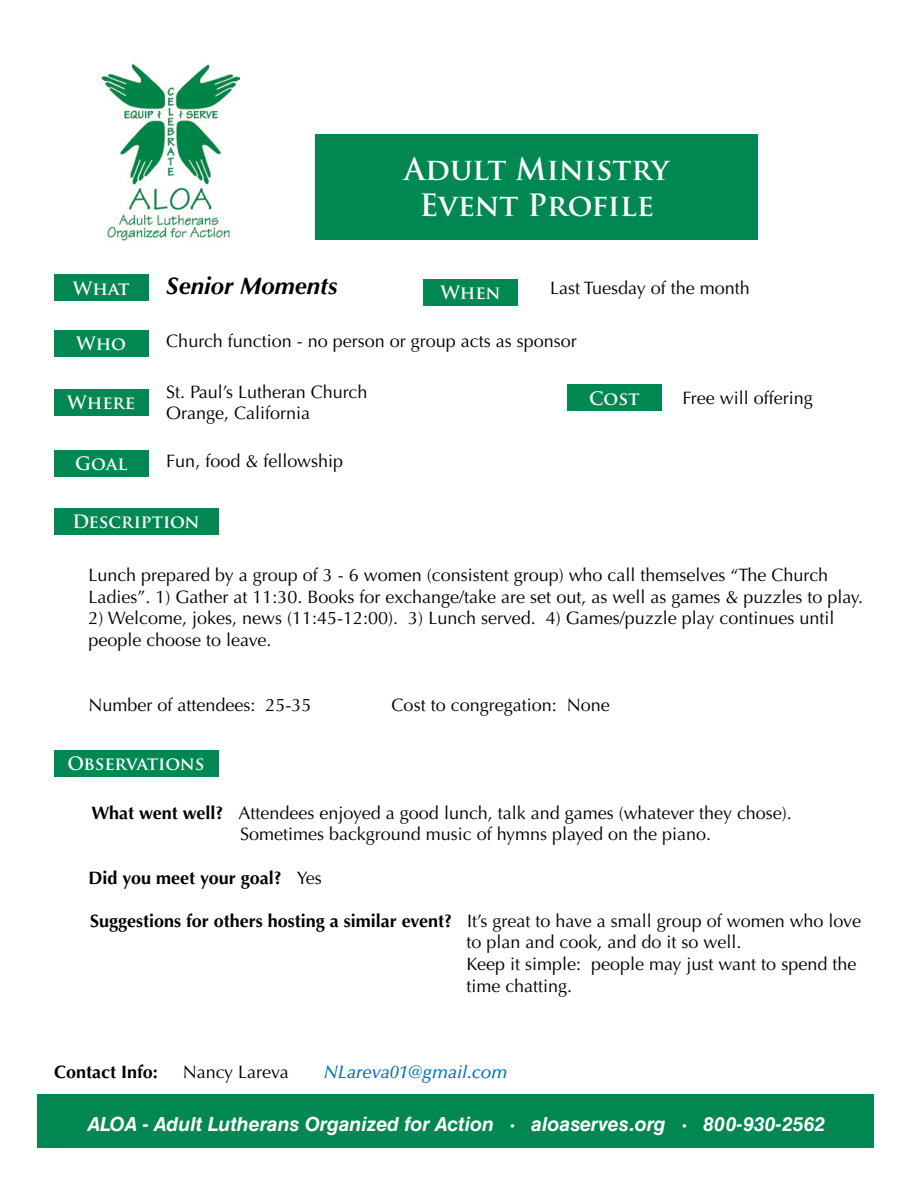
<style>
.page{position:relative;width:918px;height:1188px;background:#fff}
.page>*{position:absolute;margin:0;border:0;box-sizing:border-box;transform-origin:0 0}
.t1{font:700 30px/36px "Trajan Pro";color:#fff;text-align:center}
.t2{font:italic 700 24px "Optima LT Std";color:#000}
.t3{font:italic 700 19.5px "Helvetica LT Std";color:#fff}
.t4{font:18px/21.6px "Optima LT Std";color:#000}
.t5{font:700 18px "Trajan Pro";color:#fff}
.t6{font:700 18px "Optima LT Std";color:#000}
.t7{font:italic 500 18px "Optima LT Std";color:#0072bb}
.t8{font:700 18px "Trajan Pro";letter-spacing:-.02em;color:#fff}
.s1{font-weight:700}
.s2{font-weight:400}
.s3{font-family:"Myriad Pro";font-weight:300;font-style:normal}
</style>
<div class="page">
<img style="left:102px;top:64px;width:137px;height:177px">
<div style="left:315px;top:134px;width:443px;height:106px;background:#008752"></div>
<div style="left:37px;top:1094px;width:837px;height:54px;background:#008752"></div>
<div style="left:54px;top:274px;width:94px;height:27px;background:#008752"></div>
<div style="left:54px;top:330px;width:94px;height:27px;background:#008752"></div>
<div style="left:54px;top:389px;width:94px;height:27px;background:#008752"></div>
<div style="left:423px;top:279px;width:95px;height:27px;background:#008752"></div>
<div style="left:54px;top:450px;width:94px;height:27px;background:#008752"></div>
<div style="left:54px;top:508px;width:164px;height:27px;background:#008752"></div>
<div style="left:54px;top:750px;width:164px;height:27px;background:#008752"></div>
<div style="left:567px;top:384px;width:95px;height:27px;background:#008752"></div>
<p class="t5" style="left:73px;top:277px;width:58px">What</p>
<p class="t5" style="left:76px;top:332px;width:51px">Who</p>
<p class="t5" style="left:67px;top:392px;width:69px">Where</p>
<p class="t5" style="left:75px;top:453px;width:54px">Goal</p>
<p class="t1" style="left:404px;top:152px;width:267px">Adult Ministry<br>Event Profile</p>
<p class="t2" style="left:166px;top:272px;width:173px">Senior Moments</p>
<p class="t4" style="left:550px;top:277px;width:201px">Last Tuesday of the month</p>
<p class="t4" style="left:166px;top:330px;width:412px">Church function - no person or group acts as sponsor</p>
<p class="t4" style="left:166px;top:381px;width:203px">St. Paul’s Lutheran Church<br>Orange, California</p>
<p class="t4" style="left:166px;top:450px;width:178px">Fun, food &amp; fellowship</p>
<p class="t5" style="left:440px;top:281px;width:62px">When</p>
<p class="t4" style="left:683px;top:387px;width:132px">Free will offering</p>
<p class="t5" style="left:589px;top:387px;width:52px">Cost</p>
<p class="t5" style="left:72px;top:511px;width:129px">Description</p>
<p class="t4" style="left:88px;top:565px;width:776px">Lunch prepared by a group of 3 - 6 women (consistent group) who call themselves “The Church<br>Ladies”. 1) Gather at 11:30. Books for exchange/take are set out, as well as games &amp; puzzles to play.</p>
<p class="t4" style="left:88px;top:608px;width:747px">2) Welcome, jokes, news (11:45-12:00). 3) Lunch served. 4) Games/puzzle play continues until people choose to leave.</p>
<p class="t4" style="left:88px;top:694px;width:225px">Number of attendees: 25-35</p>
<p class="t4" style="left:392px;top:694px;width:220px">Cost to congregation: None</p>
<p class="t8" style="left:67px;top:753px;width:139px">Observations</p>
<p class="t4" style="left:240px;top:802px;width:553px;text-indent:-148px"><span class="s1">What went well?</span> Attendees enjoyed a good lunch, talk and games (whatever they chose).<br>Sometimes background music of hymns played on the piano.</p>
<p class="t6" style="left:88px;top:867px;width:235px">Did you meet your goal? <span class="s2">Yes</span></p>
<p class="t4" style="left:466px;top:910px;width:396px;text-indent:-376px"><span class="s1">Suggestions for others hosting a similar event?</span> It’s great to have a small group of women who love to plan and cook, and do it so well.<br>Keep it simple: people may just want to spend the time chatting.</p>
<p class="t6" style="left:54px;top:1061px;width:105px">Contact Info:</p>
<p class="t4" style="left:183px;top:1061px;width:108px">Nancy Lareva</p>
<p class="t7" style="left:324px;top:1062px;width:185px">NLareva01@gmail.com</p>
<p class="t3" style="left:87px;top:1113px;width:740px">ALOA - Adult Lutherans Organized for Action <span class="s3">•</span> aloaserves.org <span class="s3">•</span> 800-930-2562</p>
</div>
